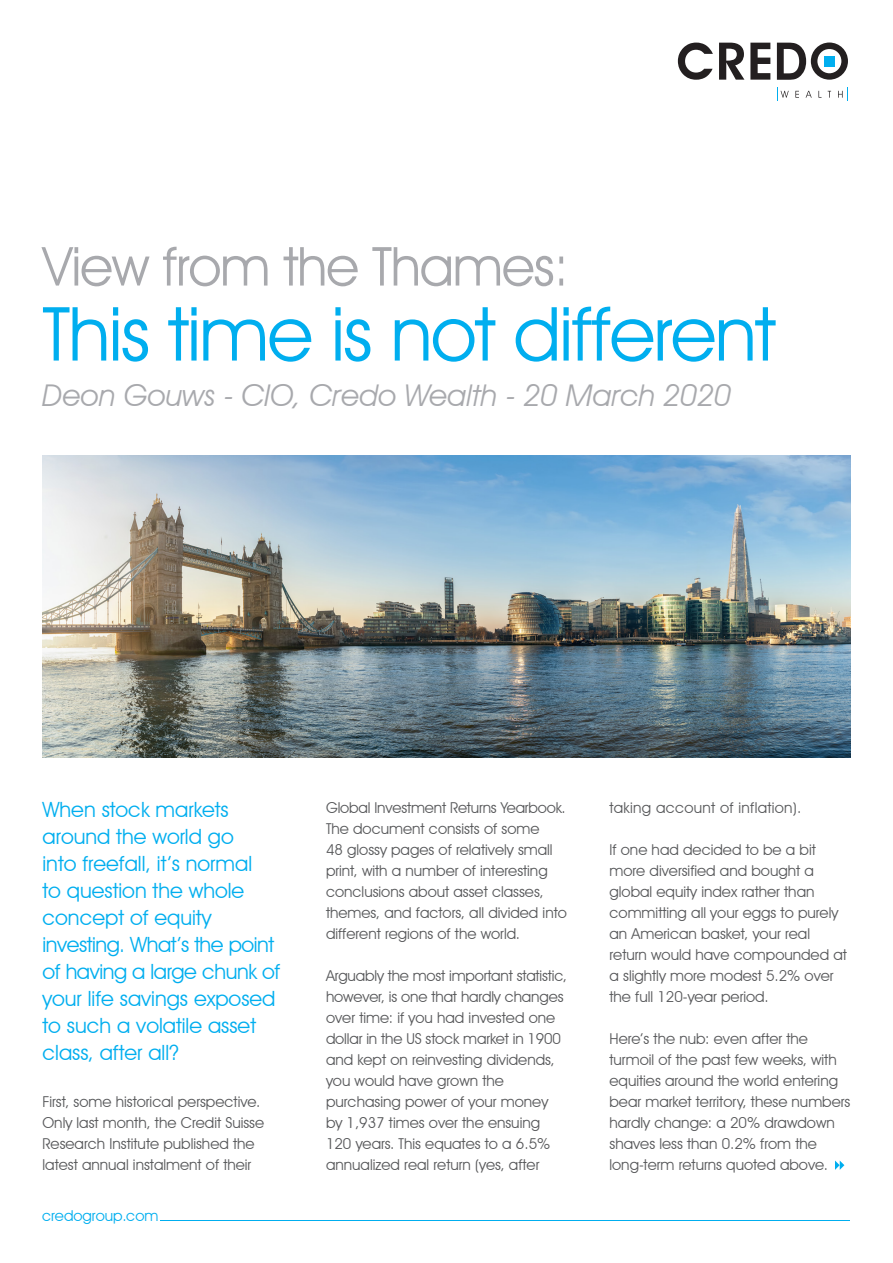
<style>
.page{position:relative;width:893px;height:1263px;background:#fff}
.page>*{position:absolute;margin:0;border:0;box-sizing:border-box;transform-origin:0 0}
.t1{font:75px "Avant Garde IT Cby BT";letter-spacing:-.02em;color:#00aeef}
.t2{font:54px "Avant Garde IT Cby BT";letter-spacing:-.02em;color:#a8a9ad}
.t3{font:italic 30px "Avant Garde IT Cby BT";color:#a8a9ad}
.t4{font:21px/27px "Avant Garde IT Cby BT";color:#00aeef}
.t5{font:15px/21px "Avant Garde IT Cby BT";color:#57585a}
.t6{font:15px "Avant Garde IT Cby BT";letter-spacing:.02em;color:#57585a}
.t7{font:15px "Avant Garde IT Cby BT";color:#00aeef}
</style>
<div class="page">
<svg style="left:795px;top:91px;width:4px;height:7px"></svg>
<svg style="left:806px;top:91px;width:6px;height:7px"></svg>
<svg style="left:818px;top:91px;width:3px;height:7px"></svg>
<svg style="left:678px;top:43px;width:35px;height:37px"></svg>
<svg style="left:719px;top:43px;width:25px;height:37px"></svg>
<svg style="left:750px;top:43px;width:20px;height:37px"></svg>
<svg style="left:777px;top:43px;width:71px;height:37px"></svg>
<svg style="left:777px;top:87px;width:12px;height:13px"></svg>
<svg style="left:838px;top:87px;width:10px;height:13px"></svg>
<hr style="left:161px;top:1220px;width:689px;height:1px;background:#00aeef">
<svg style="left:835px;top:1160px;width:9px;height:10px"></svg>
<img style="left:43px;top:455px;width:807px;height:302px">
<p class="t2" style="left:43px;top:234px;width:528px">View from the Thames:</p>
<p class="t1" style="left:43px;top:288px;width:735px">This time is not different</p>
<p class="t3" style="left:43px;top:377px;width:690px">Deon Gouws - CIO, Credo Wealth - 20 March 2020</p>
<p class="t4" style="left:43px;top:796px;width:239px">When stock markets around the world go<br>into freefall, it’s normal<br>to question the whole concept of equity investing. What’s the point of having a large chunk of your life savings exposed to such a volatile asset class, after all?</p>
<p class="t5" style="left:43px;top:1091px;width:223px">First, some historical perspective.<br>Only last month, the Credit Suisse Research Institute published the latest annual instalment of their</p>
<p class="t7" style="left:42px;top:1206px;width:118px">credogroup.com</p>
<p class="t5" style="left:326px;top:797px;width:242px">Global Investment Returns Yearbook.<br>The document consists of some<br>48 glossy pages of relatively small print, with a number of interesting conclusions about asset classes, themes, and factors, all divided into different regions of the world.</p>
<p class="t5" style="left:326px;top:965px;width:242px">Arguably the most important statistic, however, is one that hardly changes over time: if you had invested one dollar in the US stock market in 1900 and kept on reinvesting dividends, you would have grown the purchasing power of your money by 1,937 times over the ensuing 120 years. This equates to a 6.5% annualized real return (yes, after</p>
<p class="t6" style="left:609px;top:798px;width:193px">taking account of inflation).</p>
<p class="t5" style="left:609px;top:839px;width:239px">If one had decided to be a bit more diversified and bought a global equity index rather than committing all your eggs to purely an American basket, your real return would have compounded at a slightly more modest 5.2% over the full 120-year period.</p>
<p class="t5" style="left:609px;top:1028px;width:242px">Here’s the nub: even after the turmoil of the past few weeks, with equities around the world entering bear market territory, these numbers hardly change: a 20% drawdown shaves less than 0.2% from the long-term returns quoted above.</p>
</div>
